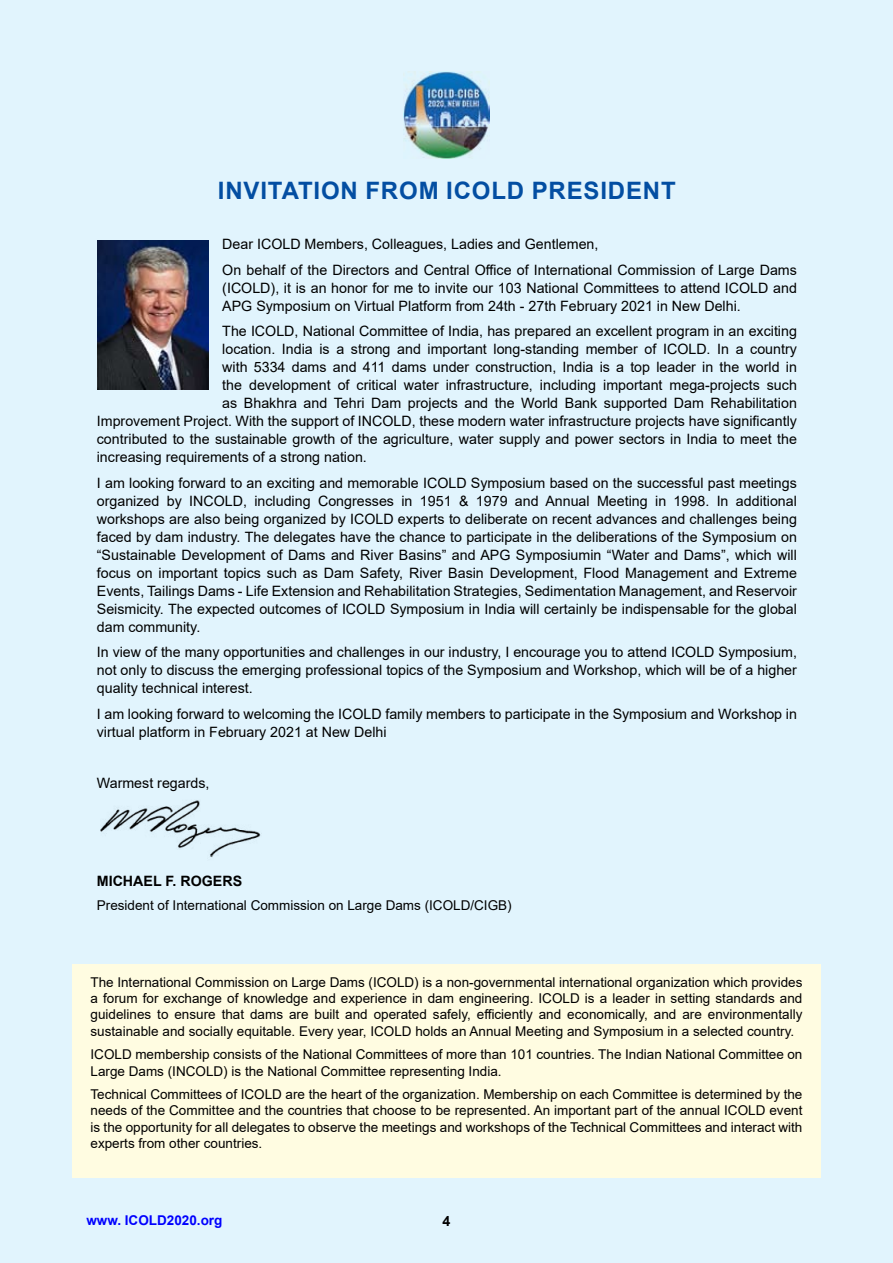
<style>
.page{position:relative;width:893px;height:1263px;background:#e1f4fd}
.page>*{position:absolute;margin:0;border:0;box-sizing:border-box;transform-origin:0 0}
.t1{font:700 24px "Arial";letter-spacing:.035em;color:#034ea2}
.t2{font:14.25px/18px "Arial";color:#000}
.t3{font:700 14.25px "Arial";color:#000}
.t4{font:13.5px/16.2px "Arial";color:#000;text-align:justify}
.t5{font:700 13.5px "Arial";color:#00f}
</style>
<div class="page">
<img style="left:403px;top:72px;width:87px;height:86px">
<img style="left:97px;top:241px;width:111px;height:148px">
<img style="left:100px;top:800px;width:161px;height:57px">
<div style="left:72px;top:964px;width:749px;height:213px;background:#fffce1"></div>
<h1 class="t1" style="left:218px;top:174px;width:453px">INVITATION FROM ICOLD PRESIDENT</h1>
<p class="t2" style="left:222px;top:231px;width:576px;line-height:25.5px">Dear ICOLD Members, Colleagues, Ladies and Gentlemen,<br>On behalf of the Directors and Central Office of International Commission of Large Dams</p>
<p class="t2" style="left:222px;top:278px;width:576px">(ICOLD), it is an honor for me to invite our 103 National Committees to attend ICOLD and<br>APG Symposium on Virtual Platform from 24th - 27th February 2021 in New Delhi.</p>
<p class="t2" style="left:222px;top:322px;width:576px">The ICOLD, National Committee of India, has prepared an excellent program in an exciting</p>
<p class="t2" style="left:222px;top:340px;width:576px">location. India is a strong and important long-standing member of ICOLD. In a country</p>
<p class="t2" style="left:222px;top:358px;width:576px">with 5334 dams and 411 dams under construction, India is a top leader in the world in</p>
<p class="t2" style="left:222px;top:376px;width:576px">the development of critical water infrastructure, including important mega-projects such</p>
<p class="t2" style="left:222px;top:394px;width:576px">as Bhakhra and Tehri Dam projects and the World Bank supported Dam Rehabilitation</p>
<p class="t2" style="left:97px;top:412px;width:702px">Improvement Project. With the support of INCOLD, these modern water infrastructure projects have significantly</p>
<p class="t2" style="left:97px;top:430px;width:702px">contributed to the sustainable growth of the agriculture, water supply and power sectors in India to meet the</p>
<p class="t2" style="left:97px;top:448px;width:272px">increasing requirements of a strong nation.</p>
<p class="t2" style="left:97px;top:473px;width:702px;text-align:justify">I am looking forward to an exciting and memorable ICOLD Symposium based on the successful past meetings organized by INCOLD, including Congresses in 1951 &amp; 1979 and Annual Meeting in 1998. In additional workshops are also being organized by ICOLD experts to deliberate on recent advances and challenges being faced by dam industry. The delegates have the chance to participate in the deliberations of the Symposium on “Sustainable Development of Dams and River Basins” and APG Symposiumin “Water and Dams”, which will focus on important topics such as Dam Safety, River Basin Development, Flood Management and Extreme Events, Tailings Dams - Life Extension and Rehabilitation Strategies, Sedimentation Management, and Reservoir Seismicity. The expected outcomes of ICOLD Symposium in India will certainly be indispensable for the global dam community.</p>
<p class="t2" style="left:97px;top:643px;width:702px;text-align:justify">In view of the many opportunities and challenges in our industry, I encourage you to attend ICOLD Symposium, not only to discuss the emerging professional topics of the Symposium and Workshop, which will be of a higher quality technical interest.</p>
<p class="t2" style="left:97px;top:704px;width:702px">I am looking forward to welcoming the ICOLD family members to participate in the Symposium and Workshop in virtual platform in February 2021 at New Delhi</p>
<p class="t2" style="left:97px;top:773px;width:114px">Warmest regards,</p>
<p class="t3" style="left:97px;top:871px;width:37px">MICHAE</p>
<p class="t3" style="left:153px;top:871px;width:71px">L F. ROGERS</p>
<p class="t4" style="left:97px;top:897px;width:416px">President of International Commission on Large Dams (ICOLD/CIGB)</p>
<p class="t4" style="left:91px;top:974px;width:713px">The International Commission on Large Dams (ICOLD) is a non-governmental international organization which provides a forum for exchange of knowledge and experience in dam engineering. ICOLD is a leader in setting standards and guidelines to ensure that dams are built and operated safely, efficiently and economically, and are environmentally sustainable and socially equitable. Every year, ICOLD holds an Annual Meeting and Symposium in a selected country.</p>
<p class="t4" style="left:91px;top:1046px;width:713px">ICOLD membership consists of the National Committees of more than 101 countries. The Indian National Committee on<br>Large Dams (INCOLD) is the National Committee representing India.</p>
<p class="t4" style="left:91px;top:1086px;width:713px">Technical Committees of ICOLD are the heart of the organization. Membership on each Committee is determined by the needs of the Committee and the countries that choose to be represented. An important part of the annual ICOLD event is the opportunity for all delegates to observe the meetings and workshops of the Technical Committees and interact with experts from other countries.</p>
<p class="t5" style="left:86px;top:1211px;width:138px">WWW. ICOLD2020.ORG</p>
<p class="t3" style="left:442px;top:1210px;width:9px">4</p>
</div>
